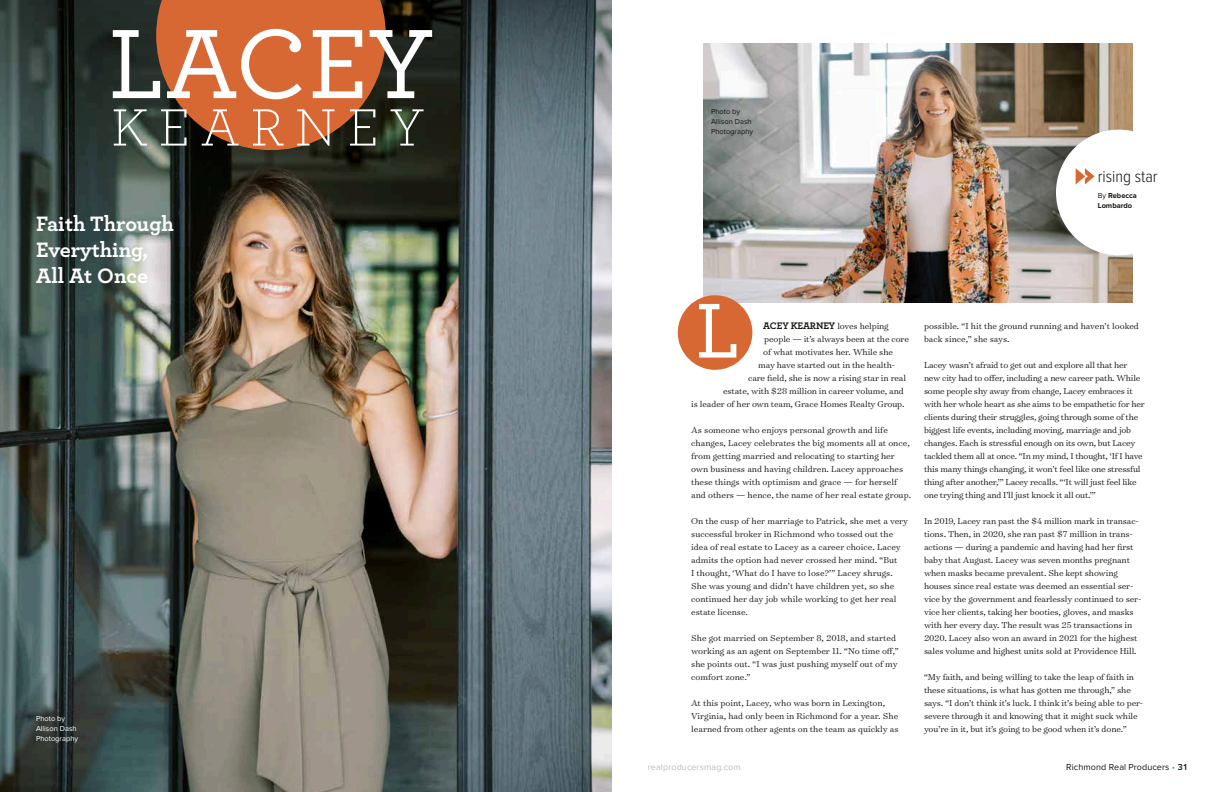
<style>
.page{position:relative;width:1224px;height:792px;background:#fff}
.page>*{position:absolute;margin:0;border:0;box-sizing:border-box;transform-origin:0 0}
.t1{font:500 103.4px "Archer Pro";letter-spacing:-.005em;color:#fff}
.t2{font:500 81.5px "Archer Pro";color:#fff}
.t3{font:300 55px "Archer Pro";letter-spacing:.2em;color:#fff}
.t4{font:700 21.9px/26.3px "Archer Pro";color:#fff}
.t5{font:300 17px "Proxima Nova Cond";color:#171713}
.t6{font:300 9.8px/13px "Surveyor Text";letter-spacing:-.01em;color:#171713}
.t7{font:9px "Proxima Nova";letter-spacing:.01em;color:#171713}
.t8{font:9px "Proxima Nova";letter-spacing:.01em;color:#bbbcbc}
.t9{font:7.5px/10px "Proxima Nova";color:#171713}
.t10{font:7.5px/10px "Proxima Nova";color:#fff}
.t11{font:700 7.5px/10px "Proxima Nova";color:#171713}
.s1{font-weight:400}
.s2{font-family:"Archer Pro";font-weight:700;font-size:10px}
.s3{color:#26a7d9}
.s4{font-weight:600}
</style>
<div class="page">
<img style="left:0;top:190px;width:612px;height:602px">
<svg style="left:0;top:0;width:612px;height:190px;background:#394442"></svg>
<img style="left:703px;top:43px;width:430px;height:260px">
<svg style="left:156px;top:0;width:230px;height:150px;background:#b75c2f"></svg>
<div style="left:1056px;top:130px;width:126px;height:125px;background:#fff;border-radius:50%"></div>
<div style="left:678px;top:295px;width:74px;height:75px;background:#d76834;border-radius:50%"></div>
<svg style="left:1076px;top:168px;width:19px;height:16px"></svg>
<h1 class="t1" style="left:108px;top:-11px;width:328px">LACEY</h1>
<h3 class="t3" style="left:111px;top:91px;width:315px">KEARNEY</h3>
<h3 class="t4" style="left:36px;top:209px;width:139px">Faith Through<br>Everything,<br>All At Once</h3>
<p class="t10" style="left:36px;top:714px;width:44px">Photo by<br>Allison Dash<br>Photography</p>
<p class="t9" style="left:711px;top:107px;width:44px">Photo by<br>Allison Dash<br>Photography</p>
<h3 class="t5" style="left:1098px;top:168px;width:61px">rising star</h3>
<p class="t11" style="left:1098px;top:191px;width:41px"><span class="s1">By</span> Rebecca<br>Lombardo</p>
<h2 class="t2" style="left:695px;top:272px;width:47px">L</h2>
<p class="t6" style="left:763px;top:319px;width:127px"><span class="s2">ACEY KEARNEY</span> loves helping</p>
<p class="t6" style="left:764px;top:332px;width:146px">people — it’s always been at the core</p>
<p class="t6" style="left:763px;top:345px;width:131px">of what motivates her. While she</p>
<p class="t6" style="left:758px;top:358px;width:138px">may have started out in the health-</p>
<p class="t6" style="left:748px;top:371px;width:159px">care field, she is now a rising star in real</p>
<p class="t6" style="left:723px;top:384px;width:182px">estate, with $28 million in career volume, and</p>
<p class="t6" style="left:691px;top:397px;width:215px">is leader of her own team, Grace Homes Realty Group.</p>
<p class="t6" style="left:691px;top:423px;width:221px">As someone who enjoys personal growth and life changes, Lacey celebrates the big moments all at once, from getting married and relocating to starting her own business and having children. Lacey approaches these things with optimism and grace — for herself and others — hence, the name of her real estate group.</p>
<p class="t6" style="left:691px;top:514px;width:219px">On the cusp of her marriage to Patrick, she met a very successful broker in Richmond who tossed out the idea of real estate to Lacey as a career choice. Lacey admits the option had never crossed her mind. “But<br>I thought, ‘What do I have to lose?’” Lacey shrugs.<br>She was young and didn’t have children yet, so she continued her day job while working to get her real estate license.</p>
<p class="t6" style="left:691px;top:631px;width:209px">She got married on September 8, 2018, and started working as an agent on September 11. “No time off,” she points out. “I was just pushing myself out of my comfort zone.”</p>
<p class="t6" style="left:691px;top:696px;width:209px">At this point, Lacey, who was born in Lexington,<br>Virginia, had only been in Richmond for a year. She learned from other agents on the team as quickly as</p>
<p class="t6" style="left:924px;top:319px;width:216px">possible. “I hit the ground running and haven’t looked back since,” she says.</p>
<p class="t6" style="left:924px;top:358px;width:222px">Lacey wasn’t afraid to get out and explore all that her new city had to offer, including a new career path. While some people shy away from change, Lacey embraces it with her whole heart as she aims to be empathetic for her clients during their struggles, going through some of the biggest life events, including moving, marriage and job changes. Each is stressful enough on its own, but Lacey tackled them all at once. “In my mind, I thought, ‘If I have this many things changing, it won’t feel like one stressful thing after another,’” Lacey recalls. “‘It will just feel like one trying thing and I’ll just knock it all out.’”</p>
<p class="t6" style="left:924px;top:514px;width:219px">In 2019, Lacey ran past the $4 million mark in transac&shy;tions. Then, in 2020, she ran past $7 million in trans&shy;actions — during a pandemic and having had her first baby that August. Lacey was seven months pregnant when masks became prevalent. She kept showing houses since real estate was deemed an essential ser&shy;vice by the government and fearlessly continued to ser&shy;vice her clients, taking her booties, gloves, and masks with her every day. The result was 25 transactions in 2020. Lacey also won an award in 2021 for the highest sales volume and highest units sold at Providence Hill.</p>
<p class="t6" style="left:924px;top:670px;width:221px">“My faith, and being willing to take the leap of faith in these situations, is what has gotten me through,” she says. “I don’t think it’s luck. I think it’s being able to per&shy;severe through it and knowing that it might suck while you’re in it, but it’s going to be good when it’s done.”</p>
<p class="t8" style="left:648px;top:762px;width:94px">realproducersmag.com</p>
<p class="t7" style="left:1066px;top:762px;width:123px">Richmond Real Producers <span class="s3">•</span> <span class="s4">31</span></p>
</div>
